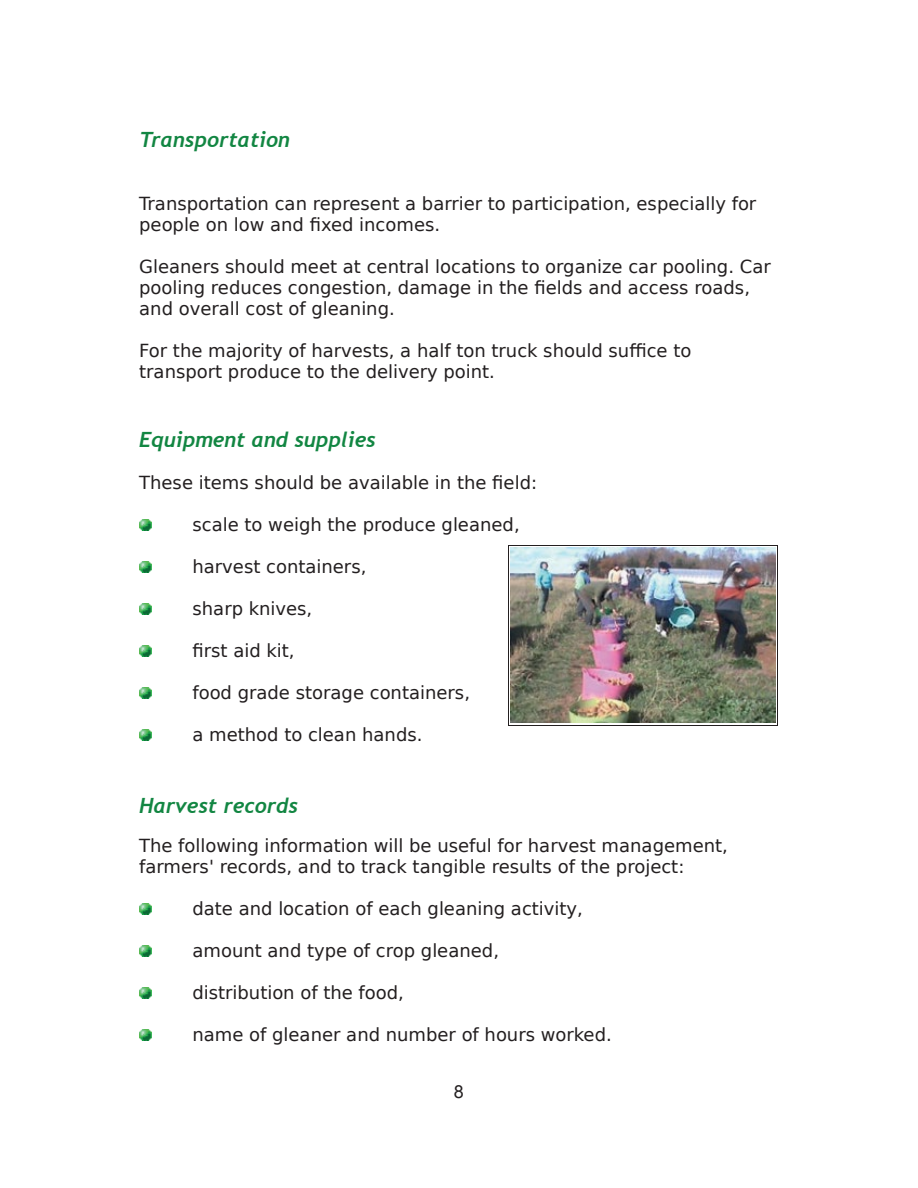
<style>
.page{position:relative;width:918px;height:1188px;background:#fff}
.page>*{position:absolute;margin:0;border:0;box-sizing:border-box;transform-origin:0 0}
.t1{font:italic 700 21px "Trebuchet";color:#128642}
.t2{font:18px/21px "DejaVu Sans";color:#231f20}
.t3{font:18px "Arial";color:#231f20}
</style>
<div class="page">
<svg style="left:140px;top:519px;width:11px;height:12px"></svg>
<svg style="left:140px;top:561px;width:11px;height:12px"></svg>
<svg style="left:140px;top:603px;width:11px;height:12px"></svg>
<svg style="left:140px;top:645px;width:11px;height:12px"></svg>
<svg style="left:140px;top:687px;width:11px;height:12px"></svg>
<svg style="left:140px;top:729px;width:11px;height:12px"></svg>
<svg style="left:140px;top:904px;width:11px;height:11px"></svg>
<svg style="left:140px;top:946px;width:11px;height:11px"></svg>
<svg style="left:140px;top:988px;width:11px;height:11px"></svg>
<svg style="left:140px;top:1030px;width:11px;height:11px"></svg>
<img style="left:511px;top:548px;width:264px;height:175px">
<hr style="left:508px;top:546px;width:1px;height:179px;background:#231f20">
<hr style="left:778px;top:546px;width:1px;height:179px;background:#231f20">
<hr style="left:508px;top:546px;width:270px;height:1px;background:#231f20">
<hr style="left:508px;top:725px;width:270px;height:1px;background:#231f20">
<p class="t1" style="left:139px;top:131px;width:152px">Transportation</p>
<p class="t2" style="left:139px;top:195px;width:619px">Transportation can represent a barrier to participation, especially for people on low and fixed incomes.</p>
<p class="t2" style="left:139px;top:258px;width:633px">Gleaners should meet at central locations to organize car pooling. Car pooling reduces congestion, damage in the fields and access roads, and overall cost of gleaning.</p>
<p class="t2" style="left:139px;top:342px;width:554px">For the majority of harvests, a half ton truck should suffice to transport produce to the delivery point.</p>
<p class="t1" style="left:139px;top:431px;width:238px">Equipment and supplies</p>
<p class="t2" style="left:139px;top:474px;width:399px">These items should be available in the field:</p>
<p class="t2" style="left:192px;top:516px;width:329px">scale to weigh the produce gleaned,</p>
<p class="t2" style="left:192px;top:558px;width:176px">harvest containers,</p>
<p class="t2" style="left:192px;top:600px;width:121px">sharp knives,</p>
<p class="t2" style="left:192px;top:642px;width:104px">first aid kit,</p>
<p class="t2" style="left:192px;top:684px;width:279px">food grade storage containers,</p>
<p class="t2" style="left:192px;top:726px;width:232px">a method to clean hands.</p>
<p class="t1" style="left:139px;top:797px;width:161px">Harvest records</p>
<p class="t2" style="left:139px;top:837px;width:590px">The following information will be useful for harvest management, farmers' records, and to track tangible results of the project:</p>
<p class="t2" style="left:192px;top:900px;width:392px">date and location of each gleaning activity,</p>
<p class="t2" style="left:192px;top:942px;width:308px">amount and type of crop gleaned,</p>
<p class="t2" style="left:192px;top:984px;width:213px">distribution of the food,</p>
<p class="t2" style="left:192px;top:1026px;width:421px">name of gleaner and number of hours worked.</p>
<p class="t3" style="left:449px;top:1085px;width:22px">1 08</p>
</div>
